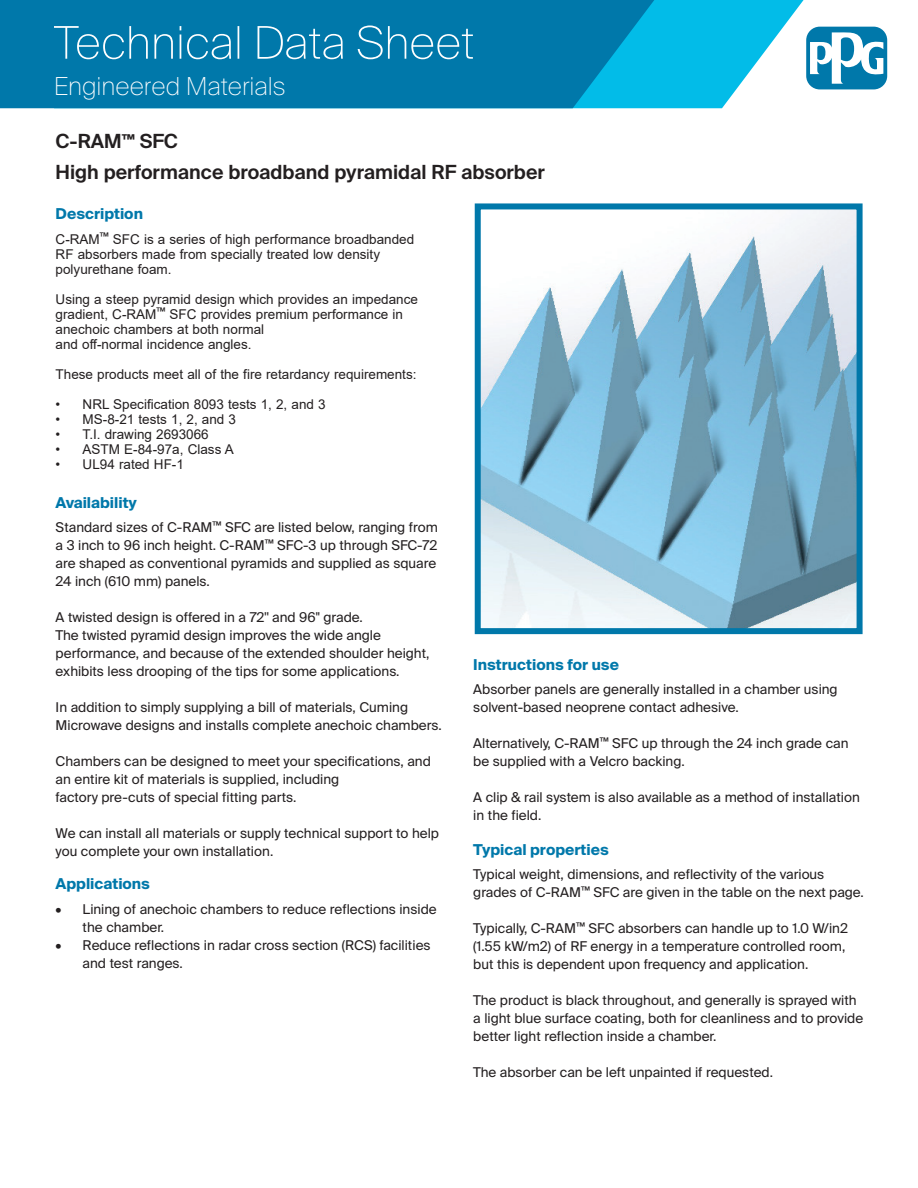
<style>
.page{position:relative;width:918px;height:1188px;background:#fff}
.page>*{position:absolute;margin:0;border:0;box-sizing:border-box;transform-origin:0 0}
.t1{font:100 24.75px "Suisse Intl";color:#fff}
.text{font:600 19.5px "Suisse Intl";color:#231f20}
.H1_Page_Header{font:600 19.5px "Suisse Intl";color:#231f20}
.text-2{font:700 15px "Suisse Intl";color:#0078aa}
.SuisseBasic{font:13.5px/18px "Suisse Intl";color:#231f20}
.SuisseBasic-2{font:13.5px/15px "Arial";color:#231f20}
</style>
<div class="page">
<div style="left:806px;top:27px;width:81px;height:62px;background:#0078aa;border-radius:14px"></div>
<svg style="left:824px;top:32px;width:59px;height:52px"></svg>
<svg style="left:780px;top:0;width:44px;height:90px"></svg>
<div style="left:0;top:0;width:575px;height:108px;background:#0078aa"></div>
<svg style="left:54px;top:26px;width:419px;height:33px;background:#268cb6"></svg>
<svg style="left:575px;top:0;width:205px;height:108px;background:#19b4dd"></svg>
<img style="left:482px;top:210px;width:374px;height:417px">
<div style="left:475px;top:203px;width:388px;height:431px;border:6px solid #0078aa"></div>
<h1 class="t1" style="left:54px;top:72px;width:233px">Engineered Materials</h1>
<p class="H1_Page_Header" style="left:56px;top:130px;width:124px">C-RAM<sup>™</sup> SFC</p>
<p class="text" style="left:56px;top:161px;width:491px">High performance broadband pyramidal RF absorber</p>
<p class="text-2" style="left:56px;top:205px;width:89px">Description</p>
<p class="SuisseBasic-2" style="left:56px;top:231px;width:360px">C-RAM<sup>™</sup> SFC is a series of high performance broadbanded<br>RF absorbers made from specially treated low density polyurethane foam.</p>
<p class="SuisseBasic-2" style="left:56px;top:291px;width:364px">Using a steep pyramid design which provides an impedance gradient, C-RAM<sup>™</sup> SFC provides premium performance in anechoic chambers at both normal</p>
<p class="SuisseBasic-2" style="left:56px;top:336px;width:197px">and off-normal incidence angles.</p>
<p class="SuisseBasic-2" style="left:56px;top:366px;width:362px">These products meet all of the fire retardancy requirements:</p>
<p class="SuisseBasic-2" style="left:56px;top:396px;width:272px">• NRL Specification 8093 tests 1, 2, and 3</p>
<p class="SuisseBasic-2" style="left:56px;top:411px;width:182px">• MS-8-21 tests 1, 2, and 3</p>
<p class="SuisseBasic-2" style="left:56px;top:426px;width:155px">• T.I. drawing 2693066</p>
<p class="SuisseBasic-2" style="left:56px;top:441px;width:180px">• ASTM E-84-97a, Class A</p>
<p class="SuisseBasic-2" style="left:56px;top:456px;width:130px">• UL94 rated HF-1</p>
<p class="text-2" style="left:56px;top:494px;width:83px">Availability</p>
<p class="SuisseBasic" style="left:56px;top:519px;width:384px;text-align:justify">Standard sizes of C-RAM<sup>™</sup> SFC are listed below, ranging from a 3 inch to 96 inch height. C-RAM<sup>™</sup> SFC-3 up through SFC-72 are shaped as conventional pyramids and supplied as square 24 inch (610 mm) panels.</p>
<p class="SuisseBasic" style="left:56px;top:609px;width:375px">A twisted design is offered in a 72'' and 96'' grade.<br>The twisted pyramid design improves the wide angle performance, and because of the extended shoulder height, exhibits less drooping of the tips for some applications.</p>
<p class="SuisseBasic" style="left:56px;top:699px;width:388px">In addition to simply supplying a bill of materials, Cuming<br>Microwave designs and installs complete anechoic chambers.</p>
<p class="SuisseBasic" style="left:56px;top:753px;width:377px">Chambers can be designed to meet your specifications, and an entire kit of materials is supplied, including</p>
<p class="SuisseBasic" style="left:56px;top:789px;width:242px">factory pre-cuts of special fitting parts.</p>
<p class="SuisseBasic" style="left:56px;top:825px;width:385px">We can install all materials or supply technical support to help you complete your own installation.</p>
<p class="text-2" style="left:56px;top:875px;width:96px">Applications</p>
<p class="SuisseBasic" style="left:83px;top:900px;width:356px;text-indent:-27px">• Lining of anechoic chambers to reduce reflections inside the chamber.</p>
<p class="SuisseBasic" style="left:83px;top:936px;width:349px;text-indent:-27px">• Reduce reflections in radar cross section (RCS) facilities and test ranges.</p>
<p class="text-2" style="left:473px;top:656px;width:147px">Instructions for use</p>
<p class="SuisseBasic" style="left:473px;top:680px;width:366px">Absorber panels are generally installed in a chamber using solvent-based neoprene contact adhesive.</p>
<p class="SuisseBasic" style="left:473px;top:734px;width:377px">Alternatively, C-RAM<sup>™</sup> SFC up through the 24 inch grade can be supplied with a Velcro backing.</p>
<p class="SuisseBasic" style="left:473px;top:788px;width:388px">A clip &amp; rail system is also available as a method of installation in the field.</p>
<p class="text-2" style="left:473px;top:841px;width:137px">Typical properties</p>
<p class="SuisseBasic" style="left:473px;top:865px;width:392px">Typical weight, dimensions, and reflectivity of the various grades of C-RAM<sup>™</sup> SFC are given in the table on the next page.</p>
<p class="SuisseBasic" style="left:473px;top:919px;width:376px">Typically, C-RAM<sup>™</sup> SFC absorbers can handle up to 1.0 W/in2 (1.55 kW/m2) of RF energy in a temperature controlled room, but this is dependent upon frequency and application.</p>
<p class="SuisseBasic" style="left:473px;top:991px;width:391px">The product is black throughout, and generally is sprayed with a light blue surface coating, both for cleanliness and to provide better light reflection inside a chamber.</p>
<p class="SuisseBasic" style="left:473px;top:1063px;width:301px">The absorber can be left unpainted if requested.</p>
</div>
